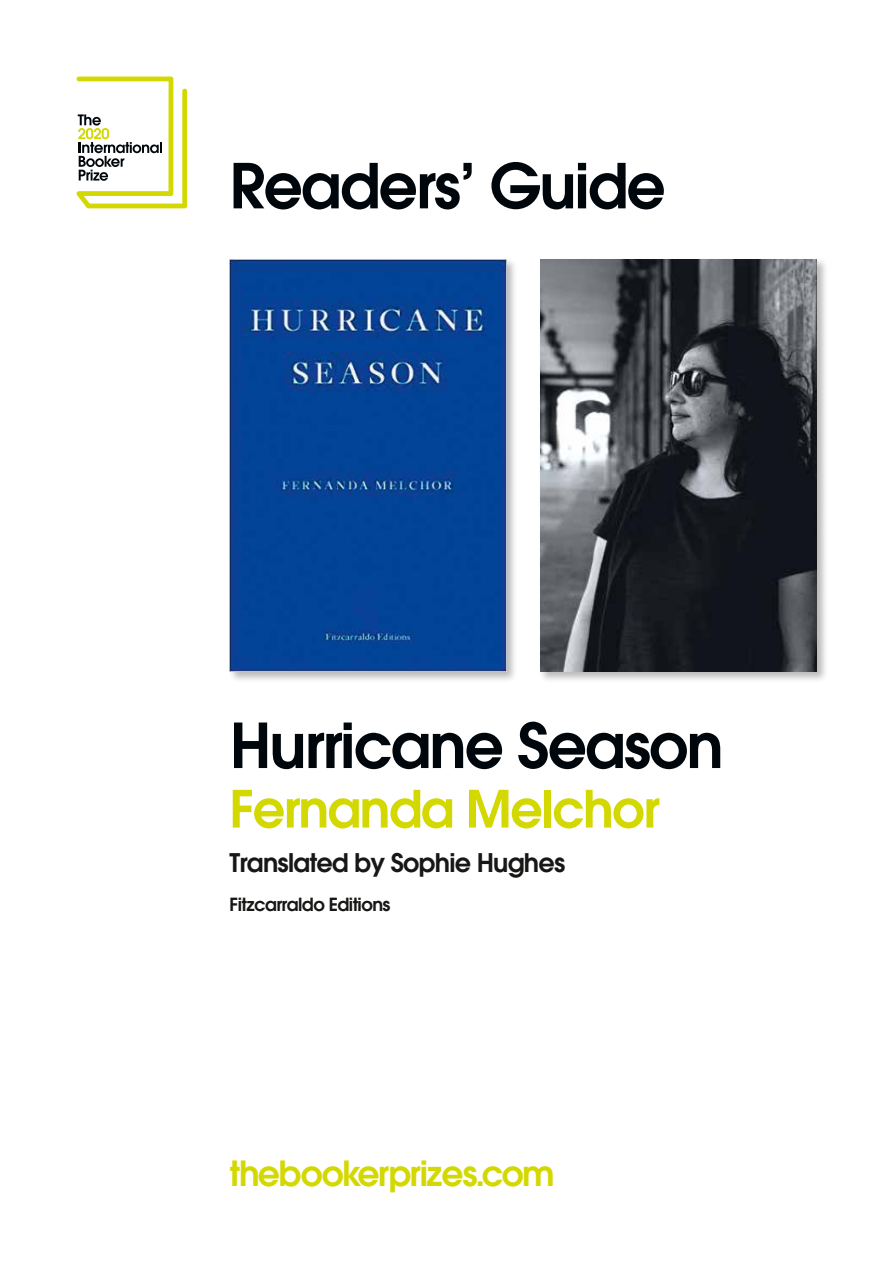
<style>
.page{position:relative;width:893px;height:1263px;background:#fff}
.page>*{position:absolute;margin:0;border:0;box-sizing:border-box;transform-origin:0 0}
.t1{font:600 61.5px "Avant Garde";letter-spacing:-.03em;color:#00070c}
.t2{font:600 51px "Avant Garde";letter-spacing:-.03em;color:#d3d800}
.t3{font:600 34.5px "Avant Garde";letter-spacing:-.035em;color:#d3d800}
.t4{font:600 25.5px "Avant Garde";letter-spacing:-.03em;color:#181716}
.t5{font:600 18px "Avant Garde";letter-spacing:-.03em;color:#181716}
</style>
<div class="page">
<svg style="left:76px;top:77px;width:111px;height:131px"></svg>
<div style="left:228px;top:257px;width:290px;height:426px;background:#181716;opacity:.3"></div>
<img style="left:230px;top:259px;width:276px;height:413px">
<div style="left:538px;top:257px;width:290px;height:426px;background:#181716;opacity:.3"></div>
<img style="left:540px;top:259px;width:276px;height:413px">
<p class="t1" style="left:230px;top:146px;width:438px">Readers’ Guide</p>
<p class="t1" style="left:230px;top:705px;width:495px">Hurricane Season</p>
<p class="t2" style="left:230px;top:775px;width:431px">Fernanda Melchor</p>
<p class="t4" style="left:230px;top:845px;width:337px">Translated by Sophie Hughes</p>
<p class="t5" style="left:230px;top:893px;width:162px">Fitzcarraldo Editions</p>
<p class="t3" style="left:230px;top:1151px;width:326px">thebookerprizes.com</p>
</div>
